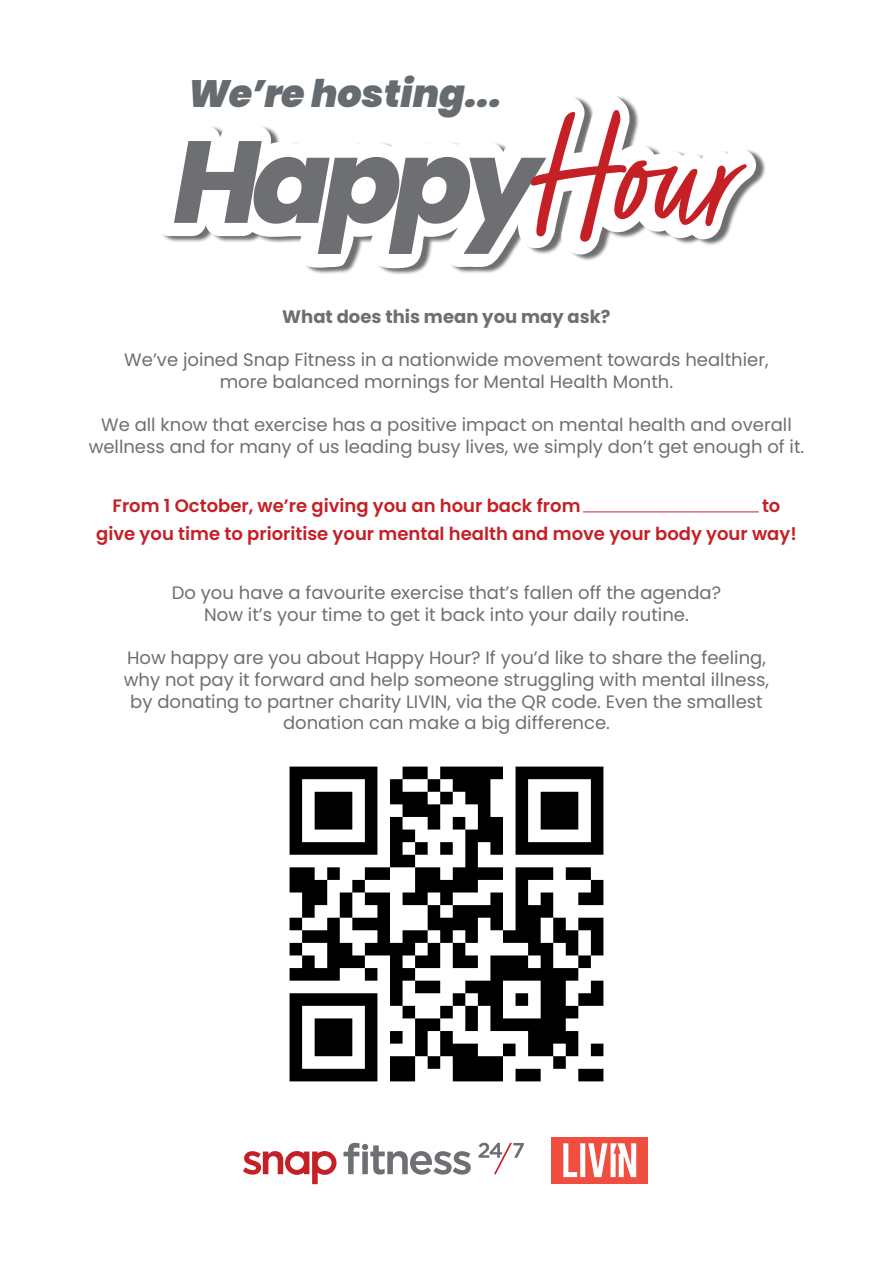
<style>
.page{position:relative;width:893px;height:1263px;background:#fff}
.page>*{position:absolute;margin:0;border:0;box-sizing:border-box;transform-origin:0 0}
.t1{font:italic 900 38.1px "Poppins";color:#666b6f}
.t2{font:18px/21.6px "Poppins";color:#6e6f73;text-align:center}
.t3{font:600 18px/27.5px "Poppins";color:#c42026}
.t4{font:700 18px "Poppins";color:#6e6f73}
</style>
<div class="page">
<svg style="left:343px;top:1143px;width:128px;height:32px"></svg>
<svg style="left:243px;top:1151px;width:93px;height:33px"></svg>
<svg style="left:478px;top:1143px;width:46px;height:31px"></svg>
<div style="left:551px;top:1137px;width:97px;height:46px;background:#ef4e40"></div>
<svg style="left:563px;top:1143px;width:73px;height:34px"></svg>
<div style="left:158px;top:95px;width:608px;height:180px;background:#231f20;opacity:.65"></div>
<svg style="left:158px;top:96px;width:599px;height:174px"></svg>
<svg style="left:174px;top:110px;width:573px;height:144px"></svg>
<img style="left:289px;top:766px;width:315px;height:316px">
<hr style="left:583px;top:512px;width:176px;height:1px;background:#c6212a">
<h1 class="t1" style="left:188px;top:72px;width:315px">We’re hosting...</h1>
<p class="t4" style="left:282px;top:306px;width:330px">What does this mean you may ask?</p>
<p class="t2" style="left:124px;top:349px;width:646px">We’ve joined Snap Fitness in a nationwide movement towards healthier, more balanced mornings for Mental Health Month.</p>
<p class="t2" style="left:89px;top:414px;width:717px">We all know that exercise has a positive impact on mental health and overall wellness and for many of us leading busy lives, we simply don’t get enough of it.</p>
<p class="t3" style="left:113px;top:492px;width:470px">From 1 October, we’re giving you an hour back from</p>
<p class="t3" style="left:96px;top:492px;width:702px;text-indent:666px">to give you time to prioritise your mental health and move your body your way!</p>
<p class="t2" style="left:172px;top:582px;width:551px">Do you have a favourite exercise that’s fallen off the agenda?<br>Now it’s your time to get it back into your daily routine.</p>
<p class="t2" style="left:124px;top:647px;width:647px">How happy are you about Happy Hour? If you’d like to share the feeling, why not pay it forward and help someone struggling with mental illness, by donating to partner charity LIVIN, via the QR code. Even the smallest donation can make a big difference.</p>
</div>
